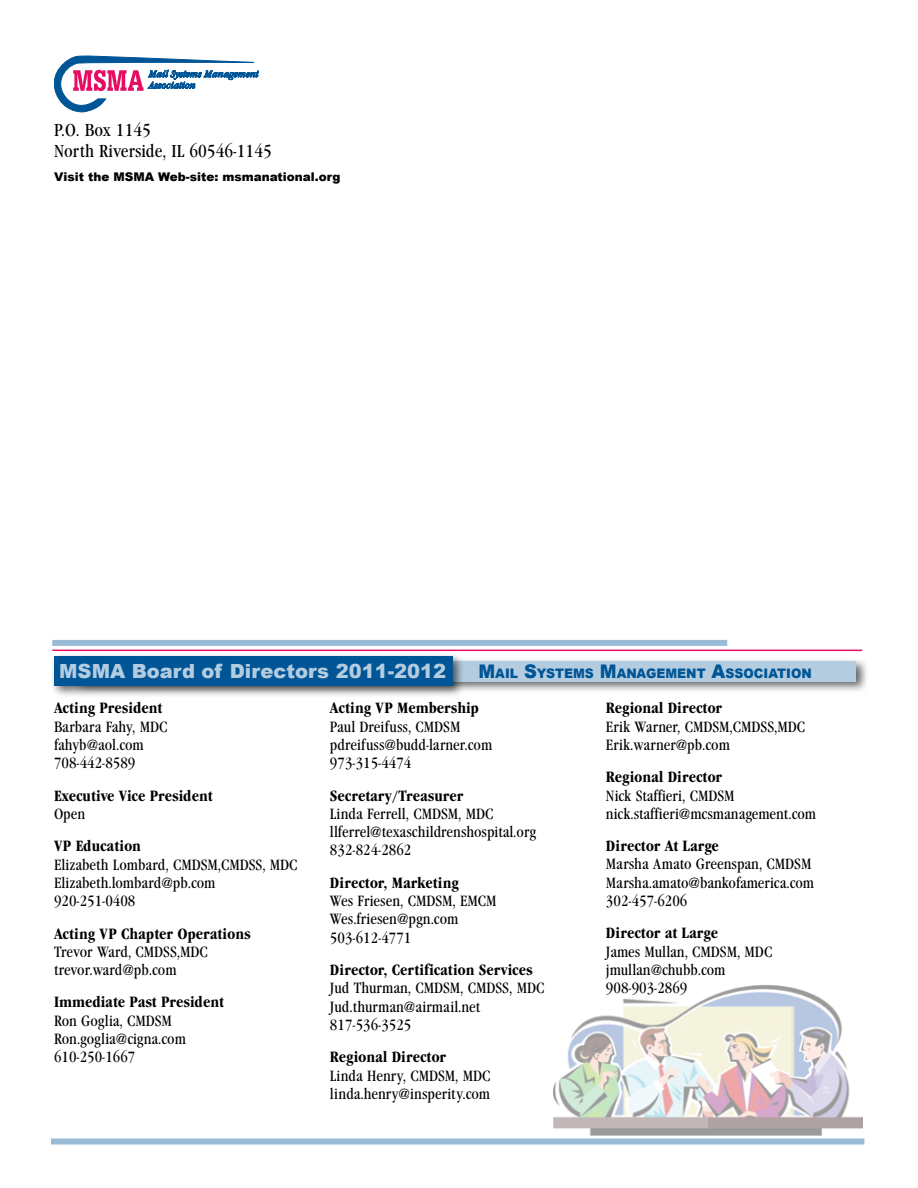
<style>
.page{position:relative;width:918px;height:1188px;background:#fff}
.page>*{position:absolute;margin:0;border:0;box-sizing:border-box;transform-origin:0 0}
.t1{font:900 19.5px "Arial";color:#b3cce0}
.t2{font:18px/21.6px "Garamond Condensed Book DTC";color:#000}
.t3{font:15.45px/18.3px "Garamond Condensed Book DTC";color:#000}
.t4{font:15.45px "Garamond Condensed Bold DTC";color:#000}
.t5{font:900 13.2px "Arial";color:#005596;scale:.95 1}
.t6{font:900 12px "Arial";color:#000}
.s1{font-size:18.75px}
</style>
<div class="page">
<img style="left:553px;top:985px;width:310px;height:151px">
<svg style="left:54px;top:55px;width:205px;height:57px"></svg>
<div style="left:75px;top:657px;width:794px;height:37px;background:#000;opacity:.6"></div>
<div style="left:78px;top:661px;width:778px;height:20px;background:#b3cce0"></div>
<div style="left:50px;top:652px;width:415px;height:46px;background:#000;opacity:.6"></div>
<div style="left:54px;top:656px;width:398px;height:29px;background:#005596"></div>
<hr style="left:52px;top:650px;width:810px;height:1px;background:#e50e63">
<div style="left:52px;top:640px;width:675px;height:6px;background:#99bbd5"></div>
<div style="left:51px;top:1138px;width:813px;height:6px;background:#99bbd5"></div>
<p class="t2" style="left:54px;top:119px;width:219px">P.O. Box 1145<br>North Riverside, IL 60546-1145</p>
<p class="t6" style="left:54px;top:168px;width:288px">Visit the MSMA Web-site: msmanational.org</p>
<p class="t1" style="left:59px;top:657px;width:389px">MSMA Board of Directors 2011-2012</p>
<p class="t5" style="left:478px;top:663px;width:350px"><span class="s1">M</span>AIL <span class="s1">S</span>YSTEMS <span class="s1">M</span>ANAGEMENT <span class="s1">A</span>SSOCIATION</p>
<p class="t4" style="left:54px;top:700px;width:110px">Acting President</p>
<p class="t3" style="left:54px;top:718px;width:115px">Barbara Fahy, MDC fahyb@aol.com<br>708-442-8589</p>
<p class="t4" style="left:54px;top:787px;width:160px">Executive Vice President</p>
<p class="t3" style="left:54px;top:805px;width:33px">Open</p>
<p class="t4" style="left:54px;top:837px;width:88px">VP Education</p>
<p class="t3" style="left:54px;top:856px;width:245px">Elizabeth Lombard, CMDSM,CMDSS, MDC<br>Elizabeth.lombard@pb.com<br>920-251-0408</p>
<p class="t4" style="left:54px;top:925px;width:198px">Acting VP Chapter Operations</p>
<p class="t3" style="left:54px;top:943px;width:155px">Trevor Ward, CMDSS,MDC trevor.ward@pb.com</p>
<p class="t4" style="left:54px;top:994px;width:171px">Immediate Past President</p>
<p class="t3" style="left:54px;top:1012px;width:133px">Ron Goglia, CMDSM<br>Ron.goglia@cigna.com<br>610-250-1667</p>
<p class="t4" style="left:606px;top:699px;width:118px">Regional Director</p>
<p class="t3" style="left:606px;top:718px;width:201px">Erik Warner, CMDSM,CMDSS,MDC<br>Erik.warner@pb.com</p>
<p class="t4" style="left:606px;top:768px;width:118px">Regional Director</p>
<p class="t3" style="left:606px;top:786px;width:212px">Nick Staffieri, CMDSM nick.staffieri@mcsmanagement.com</p>
<p class="t4" style="left:606px;top:837px;width:114px">Director At Large</p>
<p class="t3" style="left:606px;top:855px;width:210px">Marsha Amato Greenspan, CMDSM<br>Marsha.amato@bankofamerica.com<br>302-457-6206</p>
<p class="t4" style="left:606px;top:924px;width:114px">Director at Large</p>
<p class="t3" style="left:606px;top:943px;width:168px">James Mullan, CMDSM, MDC jmullan@chubb.com<br>908-903-2869</p>
<p class="t4" style="left:330px;top:699px;width:150px">Acting VP Membership</p>
<p class="t3" style="left:330px;top:718px;width:164px">Paul Dreifuss, CMDSM pdreifuss@budd-larner.com<br>973-315-4474</p>
<p class="t4" style="left:330px;top:787px;width:135px">Secretary/Treasurer</p>
<p class="t3" style="left:330px;top:805px;width:208px">Linda Ferrell, CMDSM, MDC llferrel@texaschildrenshospital.org<br>832-824-2862</p>
<p class="t4" style="left:330px;top:874px;width:130px">Director, Marketing</p>
<p class="t3" style="left:330px;top:892px;width:168px">Wes Friesen, CMDSM, EMCM<br>Wes.friesen@pgn.com<br>503-612-4771</p>
<p class="t4" style="left:330px;top:961px;width:204px">Director, Certification Services</p>
<p class="t3" style="left:330px;top:979px;width:216px">Jud Thurman, CMDSM, CMDSS, MDC<br>Jud.thurman@airmail.net<br>817-536-3525</p>
<p class="t4" style="left:330px;top:1048px;width:118px">Regional Director</p>
<p class="t3" style="left:330px;top:1067px;width:162px">Linda Henry, CMDSM, MDC linda.henry@insperity.com</p>
</div>
